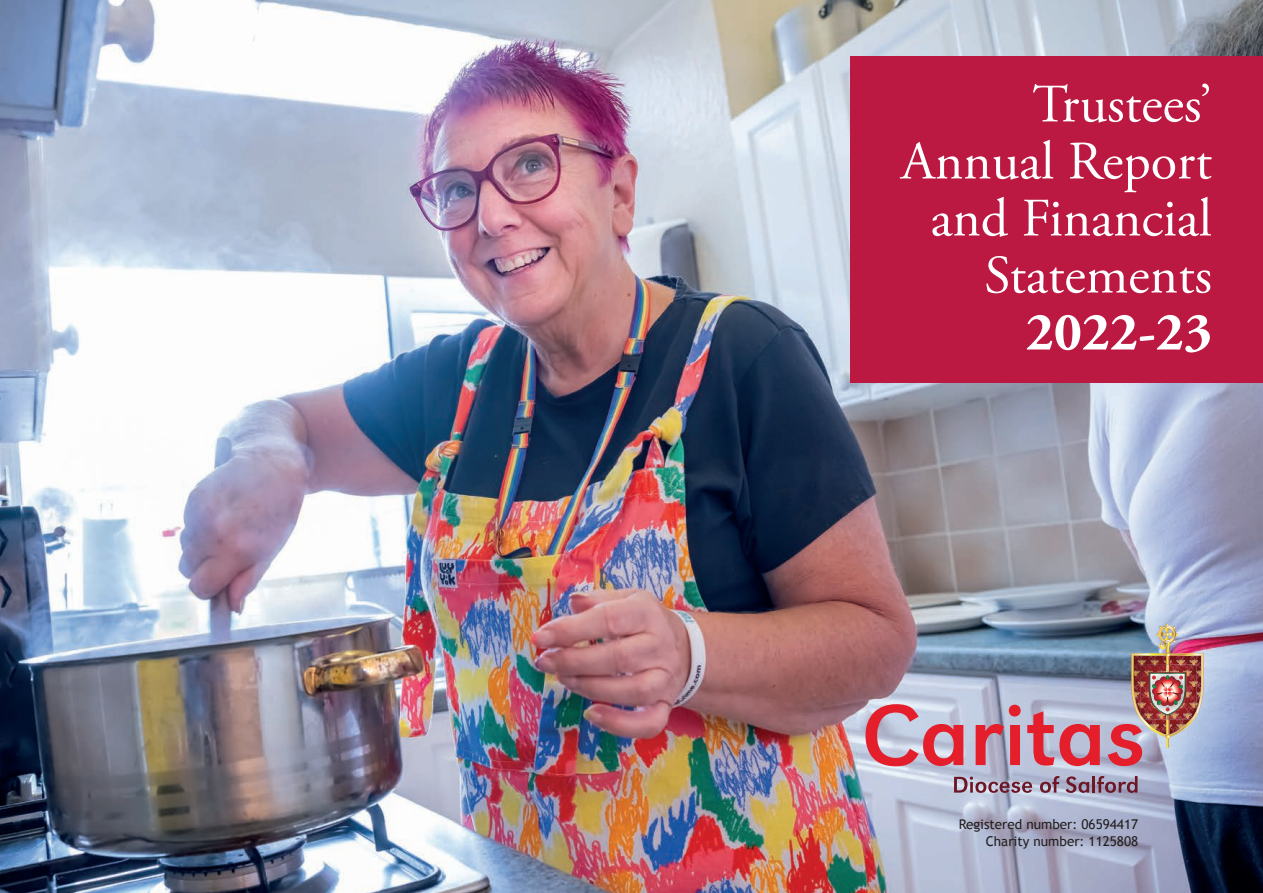
<style>
.page{position:relative;width:1263px;height:893px;background:#fff}
.page>*{position:absolute;margin:0;border:0;box-sizing:border-box;transform-origin:0 0}
.t1{font:54px/57px "Adobe Garamond Pro";color:#fff;text-align:right}
.t2{font:700 54px "Adobe Garamond Pro";color:#fff}
.t3{font:13.5px/16.5px "Trebuchet MS";color:#231f20;text-align:right}
</style>
<div class="page">
<img style="left:0;top:0;width:1263px;height:893px">
<svg style="left:865px;top:704px;width:98px;height:62px;background:#d18c9c"></svg>
<svg style="left:976px;top:705px;width:45px;height:60px;background:#c2788b"></svg>
<svg style="left:1027px;top:711px;width:73px;height:55px;background:#ce7b8d"></svg>
<img style="left:1108px;top:623px;width:96px;height:143px">
<svg style="left:954px;top:777px;width:78px;height:16px"></svg>
<svg style="left:1040px;top:776px;width:49px;height:17px"></svg>
<hr style="left:1092px;top:776px;width:3px;height:17px;background:#6d1625">
<svg style="left:1097px;top:776px;width:40px;height:17px"></svg>
<div style="left:850px;top:57px;width:413px;height:326px;background:#bb1842"></div>
<h1 class="t1" style="left:901px;top:78px;width:312px">Trustees’<br>Annual Report and Financial<br>Statements</h1>
<h1 class="t2" style="left:1026px;top:301px;width:188px">2022-23</h1>
<p class="t3" style="left:959px;top:816px;width:181px">Registered number: 06594417<br>Charity number: 1125808</p>
</div>
